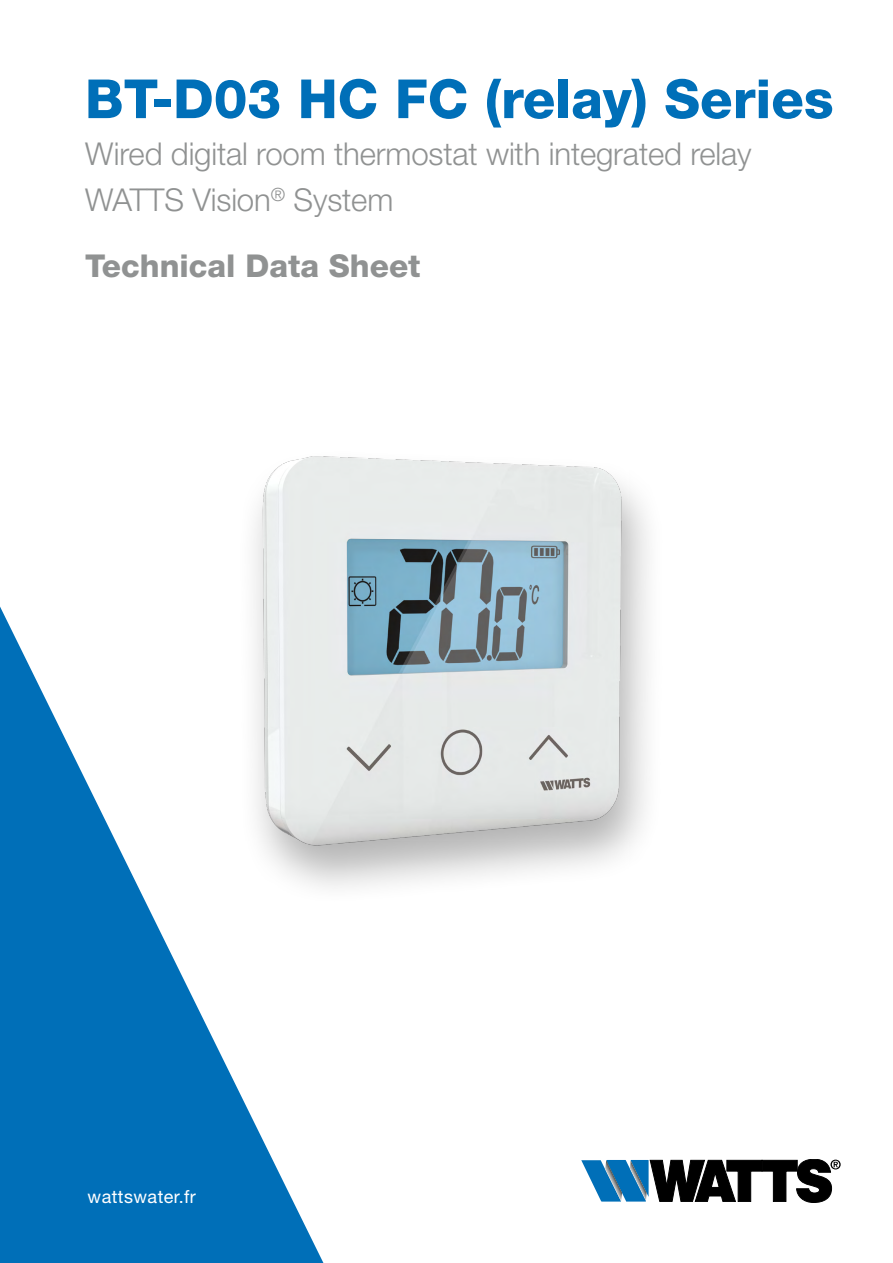
<style>
.page{position:relative;width:893px;height:1263px;background:#fff}
.page>*{position:absolute;margin:0;border:0;box-sizing:border-box;transform-origin:0 0}
.t1{font:800 54px "Helvetica Neue LT Std";color:#006fb8}
.t2{font:300 31.5px/46.5px "Helvetica Neue LT Std";letter-spacing:-.005em;color:#909292}
.t3{font:800 31.5px "Helvetica Neue LT Std";color:#909292}
.t4{font:18px "Helvetica Neue LT Std";letter-spacing:.025em;color:#fff}
</style>
<div class="page">
<svg style="left:581px;top:1159px;width:260px;height:43px"></svg>
<svg style="left:0;top:606px;width:324px;height:657px;fill:#006fb8"></svg>
<div style="left:236px;top:446px;width:431px;height:461px;background:#000;opacity:.3"></div>
<img style="left:259px;top:452px;width:369px;height:399px">
<h1 class="t1" style="left:85px;top:67px;width:750px">BT-D03 HC FC (relay) Series</h1>
<p class="t2" style="left:85px;top:130px;width:668px">Wired digital room thermostat with integrated relay<br>WATTS Vision<sup>®</sup> System</p>
<p class="t3" style="left:85px;top:247px;width:337px">Technical Data Sheet</p>
<p class="t4" style="left:88px;top:1186px;width:110px">wattswater.fr</p>
</div>
